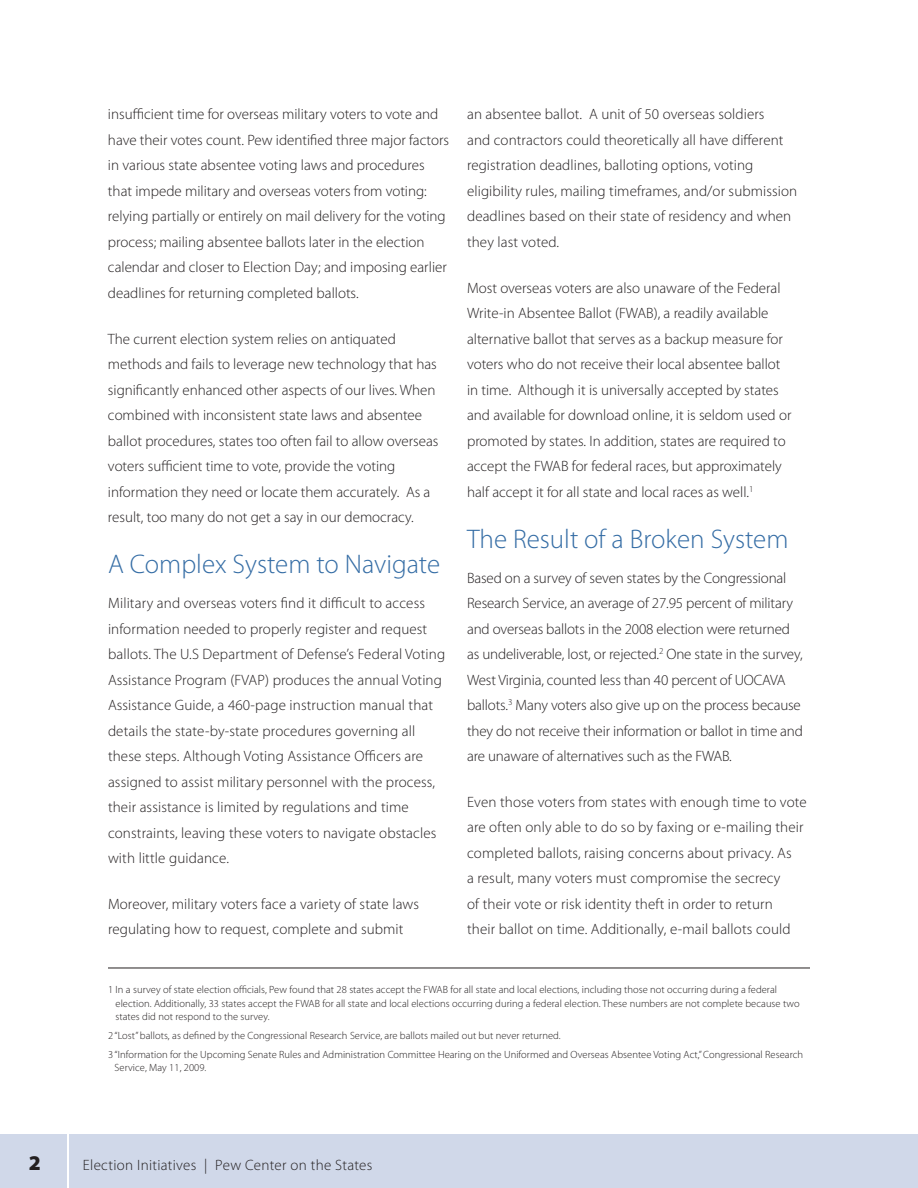
<style>
.page{position:relative;width:918px;height:1188px;background:#fff}
.page>*{position:absolute;margin:0;border:0;box-sizing:border-box;transform-origin:0 0}
.t1{font:300 27px "Myriad Pro";color:#356da5}
.t2{font:900 21px "Myriad Pro";color:#231f20}
.t3{font:300 15px/25.5px "Myriad Pro";color:#231f20}
.t4{font:300 15px "Myriad Pro";letter-spacing:.02em;color:#231f20}
.t5{font:300 10.5px/13.5px "Myriad Pro";letter-spacing:.005em;color:#231f20}
</style>
<div class="page">
<div style="left:0;top:1134px;width:918px;height:54px;background:#d0d8e9"></div>
<hr style="left:68px;top:1131px;width:1px;height:57px;background:#fff">
<hr style="left:108px;top:968px;width:702px;height:1px;background:#231f20">
<p class="t3" style="left:108px;top:102px;width:343px">insufficient time for overseas military voters to vote and have their votes count. Pew identified three major factors in various state absentee voting laws and procedures that impede military and overseas voters from voting: relying partially or entirely on mail delivery for the voting process; mailing absentee ballots later in the election calendar and closer to Election Day; and imposing earlier deadlines for returning completed ballots.</p>
<p class="t3" style="left:108px;top:326px;width:332px">The current election system relies on antiquated methods and fails to leverage new technology that has significantly enhanced other aspects of our lives. When combined with inconsistent state laws and absentee ballot procedures, states too often fail to allow overseas voters sufficient time to vote, provide the voting information they need or locate them accurately. As a result, too many do not get a say in our democracy.</p>
<h1 class="t1" style="left:108px;top:549px;width:334px">A Complex System to Navigate</h1>
<p class="t3" style="left:108px;top:591px;width:339px">Military and overseas voters find it difficult to access information needed to properly register and request ballots. The U.S Department of Defense’s Federal Voting Assistance Program (FVAP) produces the annual Voting Assistance Guide, a 460-page instruction manual that details the state-by-state procedures governing all these steps. Although Voting Assistance Officers are assigned to assist military personnel with the process, their assistance is limited by regulations and time constraints, leaving these voters to navigate obstacles with little guidance.</p>
<p class="t3" style="left:108px;top:891px;width:313px">Moreover, military voters face a variety of state laws regulating how to request, complete and submit</p>
<p class="t3" style="left:467px;top:102px;width:332px">an absentee ballot. A unit of 50 overseas soldiers<br>and contractors could theoretically all have different registration deadlines, balloting options, voting eligibility rules, mailing timeframes, and/or submission deadlines based on their state of residency and when they last voted.</p>
<p class="t3" style="left:467px;top:275px;width:326px">Most overseas voters are also unaware of the Federal Write-in Absentee Ballot (FWAB), a readily available alternative ballot that serves as a backup measure for voters who do not receive their local absentee ballot in time. Although it is universally accepted by states and available for download online, it is seldom used or promoted by states. In addition, states are required to accept the FWAB for federal races, but approximately half accept it for all state and local races as well.<sup>1</sup></p>
<h1 class="t1" style="left:467px;top:524px;width:323px">The Result of a Broken System</h1>
<p class="t3" style="left:467px;top:565px;width:337px">Based on a survey of seven states by the Congressional Research Service, an average of 27.95 percent of military and overseas ballots in the 2008 election were returned as undeliverable, lost, or rejected.<sup>2</sup> One state in the survey, West Virginia, counted less than 40 percent of UOCAVA ballots.<sup>3</sup> Many voters also give up on the process because they do not receive their information or ballot in time and are unaware of alternatives such as the FWAB.</p>
<p class="t3" style="left:467px;top:789px;width:341px">Even those voters from states with enough time to vote are often only able to do so by faxing or e-mailing their completed ballots, raising concerns about privacy. As<br>a result, many voters must compromise the secrecy<br>of their vote or risk identity theft in order to return<br>their ballot on time. Additionally, e-mail ballots could</p>
<p class="t5" style="left:116px;top:983px;width:686px;text-indent:-8px">1 In a survey of state election officials, Pew found that 28 states accept the FWAB for all state and local elections, including those not occurring during a federal election. Additionally, 33 states accept the FWAB for all state and local elections occurring during a federal election. These numbers are not complete because two states did not respond to the survey.</p>
<p class="t5" style="left:108px;top:1026px;width:697px;line-height:18.9px">2 “Lost” ballots, as defined by the Congressional Research Service, are ballots mailed out but never returned.<br>3 “Information for the Upcoming Senate Rules and Administration Committee Hearing on the Uniformed and Overseas Absentee Voting Act,” Congressional Research</p>
<p class="t5" style="left:115px;top:1061px;width:93px">Service, May 11, 2009.</p>
<h2 class="t2" style="left:29px;top:1151px;width:14px">2</h2>
<p class="t4" style="left:83px;top:1157px;width:291px">Election Initiatives | Pew Center on the States</p>
</div>
